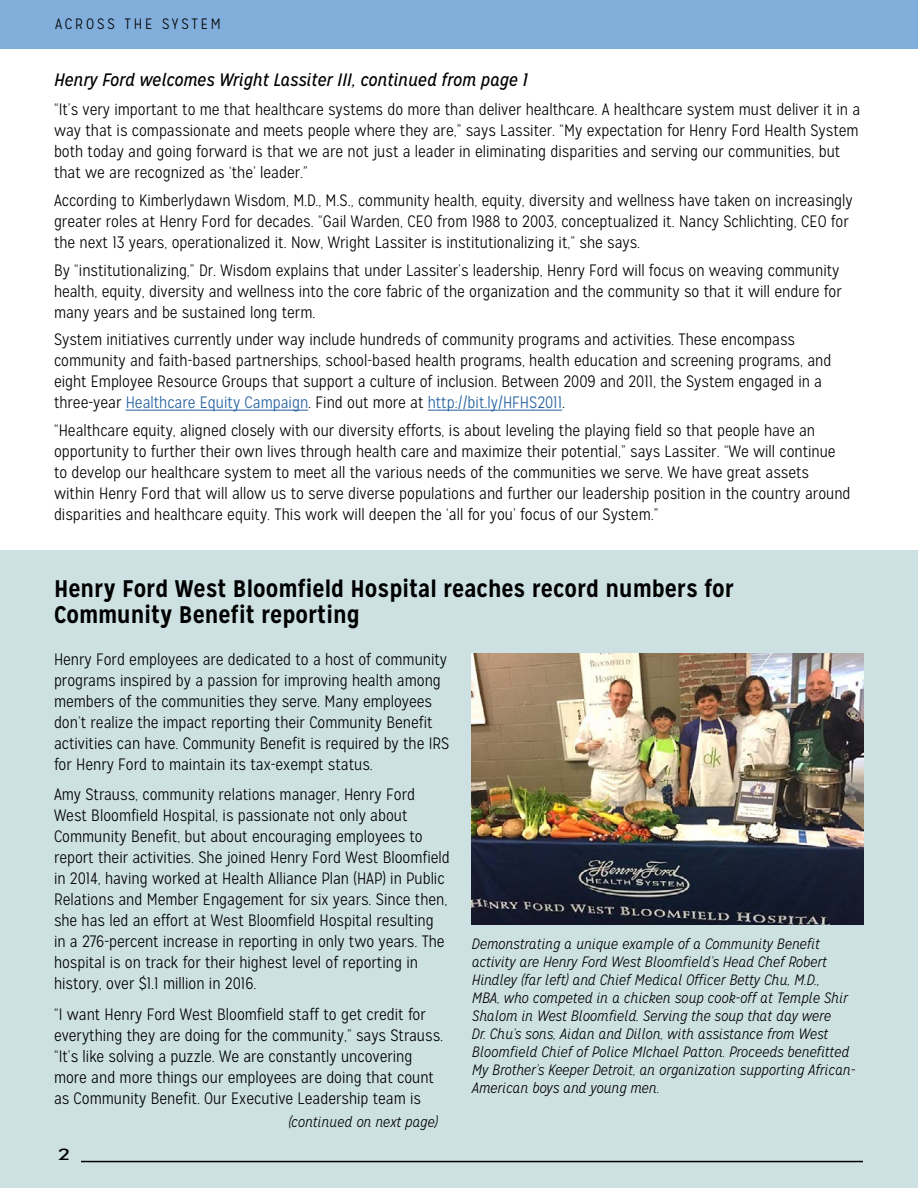
<style>
.page{position:relative;width:918px;height:1188px;background:#fff}
.page>*{position:absolute;margin:0;border:0;box-sizing:border-box;transform-origin:0 0}
.t1{font:700 24px/25.5px "Mission Gothic";color:#000}
.t2{font:italic 18px "Mission Gothic";color:#000}
.t3{font:300 16.5px/21px "Mission Gothic";color:#000}
.t4{font:16.2px "Mission Gothic Regular SC870";color:#000;scale:1.56 1}
.t5{font:italic 300 15px/18px "Mission Gothic";color:#000}
.t6{font:300 15px "Mission Gothic";letter-spacing:.19em;color:#000}
.s1{color:#215e9e}
</style>
<div class="page">
<div style="left:0;top:551px;width:918px;height:637px;background:#cde1e3"></div>
<hr style="left:81px;top:1161px;width:782px;height:1px;background:#000">
<div style="left:0;top:0;width:918px;height:49px;background:#82aedb"></div>
<hr style="left:126px;top:410px;width:182px;height:1px;background:#215e9e">
<hr style="left:428px;top:410px;width:134px;height:1px;background:#215e9e">
<img style="left:472px;top:654px;width:392px;height:271px">
<p class="t6" style="left:55px;top:16px;width:167px">ACROSS THE SYSTEM</p>
<p class="t2" style="left:54px;top:69px;width:475px">Henry Ford welcomes Wright Lassiter III, continued from page 1</p>
<p class="t3" style="left:54px;top:99px;width:808px">“It’s very important to me that healthcare systems do more than deliver healthcare. A healthcare system must deliver it in a way that is compassionate and meets people where they are,” says Lassiter. “My expectation for Henry Ford Health System both today and going forward is that we are not just a leader in eliminating disparities and serving our communities, but that we are recognized as ‘the’ leader.”</p>
<p class="t3" style="left:54px;top:190px;width:800px">According to Kimberlydawn Wisdom, M.D., M.S., community health, equity, diversity and wellness have taken on increasingly greater roles at Henry Ford for decades. “Gail Warden, CEO from 1988 to 2003, conceptualized it. Nancy Schlichting, CEO for the next 13 years, operationalized it. Now, Wright Lassiter is institutionalizing it,” she says.</p>
<p class="t3" style="left:54px;top:260px;width:789px">By “institutionalizing,” Dr. Wisdom explains that under Lassiter’s leadership, Henry Ford will focus on weaving community health, equity, diversity and wellness into the core fabric of the organization and the community so that it will endure for many years and be sustained long term.</p>
<p class="t3" style="left:54px;top:329px;width:779px">System initiatives currently under way include hundreds of community programs and activities. These encompass community and faith-based partnerships, school-based health programs, health education and screening programs, and eight Employee Resource Groups that support a culture of inclusion. Between 2009 and 2011, the System engaged in a three-year <span class="s1">Healthcare Equity Campaign</span>. Find out more at <span class="s1">http://bit.ly/HFHS2011</span>.</p>
<p class="t3" style="left:54px;top:420px;width:798px">“Healthcare equity, aligned closely with our diversity efforts, is about leveling the playing field so that people have an opportunity to further their own lives through health care and maximize their potential,” says Lassiter. “We will continue to develop our healthcare system to meet all the various needs of the communities we serve. We have great assets within Henry Ford that will allow us to serve diverse populations and further our leadership position in the country around disparities and healthcare equity. This work will deepen the ‘all for you’ focus of our System.”</p>
<h1 class="t1" style="left:54px;top:576px;width:681px">Henry Ford West Bloomfield Hospital reaches record numbers for<br>Community Benefit reporting</h1>
<p class="t3" style="left:54px;top:649px;width:397px">Henry Ford employees are dedicated to a host of community programs inspired by a passion for improving health among members of the communities they serve. Many employees don’t realize the impact reporting their Community Benefit activities can have. Community Benefit is required by the IRS for Henry Ford to maintain its tax-exempt status.</p>
<p class="t3" style="left:54px;top:784px;width:397px">Amy Strauss, community relations manager, Henry Ford West Bloomfield Hospital, is passionate not only about Community Benefit, but about encouraging employees to report their activities. She joined Henry Ford West Bloomfield in 2014, having worked at Health Alliance Plan (HAP) in Public Relations and Member Engagement for six years. Since then, she has led an effort at West Bloomfield Hospital resulting<br>in a 276-percent increase in reporting in only two years. The hospital is on track for their highest level of reporting in history, over $1.1 million in 2016.</p>
<p class="t3" style="left:54px;top:1004px;width:391px">“I want Henry Ford West Bloomfield staff to get credit for everything they are doing for the community,” says Strauss. “It’s like solving a puzzle. We are constantly uncovering more and more things our employees are doing that count as Community Benefit. Our Executive Leadership team is</p>
<p class="t4" style="left:58px;top:1144px;width:9px">2</p>
<p class="t5" style="left:288px;top:1113px;width:151px">(continued on next page)</p>
<p class="t5" style="left:472px;top:935px;width:385px">Demonstrating a unique example of a Community Benefit activity are Henry Ford West Bloomfield’s Head Chef Robert Hindley (far left) and Chief Medical Officer Betty Chu, M.D.,<br>MBA, who competed in a chicken soup cook-off at Temple Shir Shalom in West Bloomfield. Serving the soup that day were<br>Dr. Chu’s sons, Aidan and Dillon, with assistance from West Bloomfield Chief of Police MIchael Patton. Proceeds benefitted My Brother’s Keeper Detroit, an organization supporting African-American boys and young men.</p>
</div>
